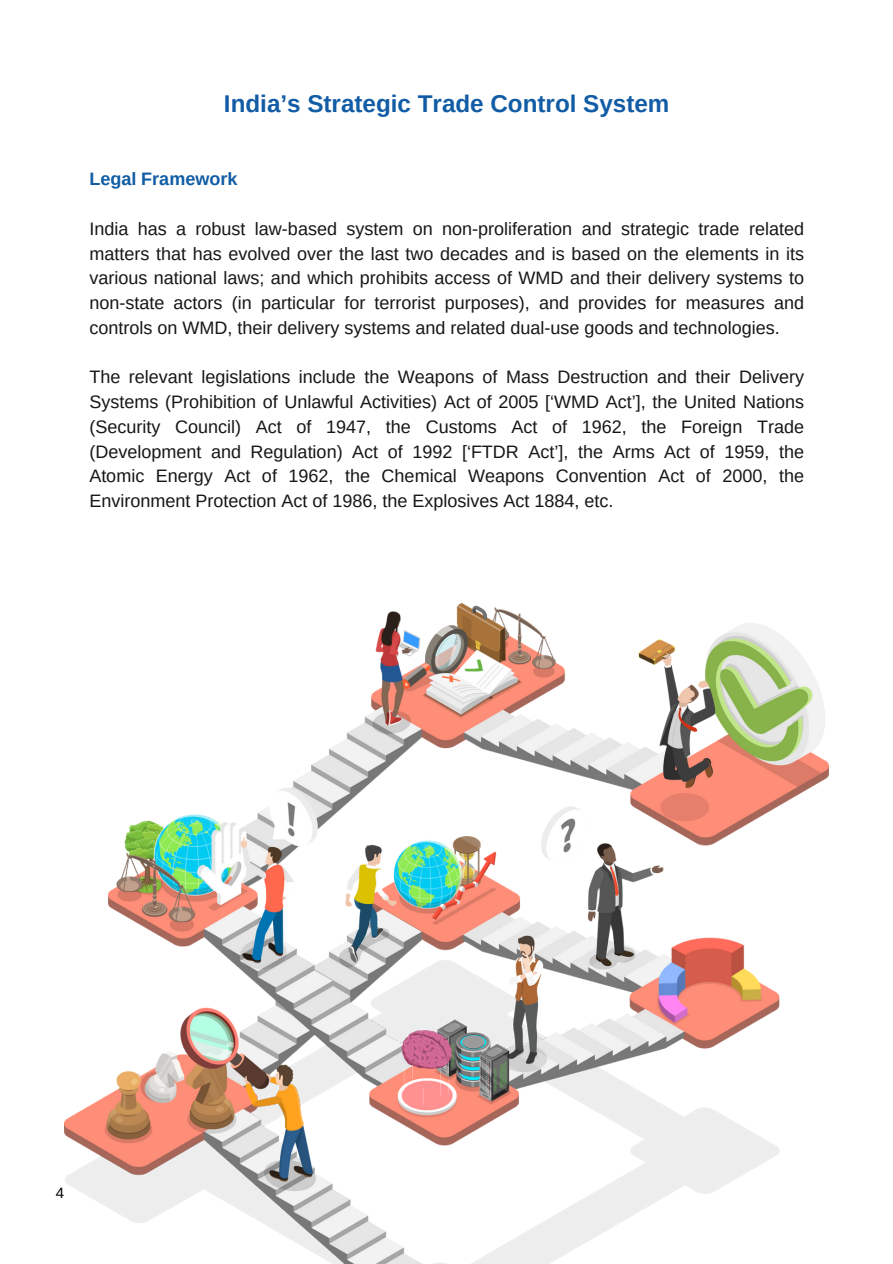
<style>
.page{position:relative;width:893px;height:1264px;background:#fff}
.page>*{position:absolute;margin:0;border:0;box-sizing:border-box;transform-origin:0 0}
.t1{font:700 24.15px "Arimo";color:#115ca5}
.t2{font:18px/24.8px "Arimo";color:#171616;text-align:justify}
.t3{font:700 18px "Arimo";color:#115ca5}
.t4{font:15px "Arimo";color:#000}
</style>
<div class="page">
<img style="left:64px;top:603px;width:764px;height:660px">
<p class="t1" style="left:224px;top:90px;width:447px">India’s Strategic Trade Control System</p>
<h2 class="t3" style="left:89px;top:169px;width:149px">Legal Framework</h2>
<p class="t2" style="left:89px;top:216px;width:716px">India has a robust law-based system on non-proliferation and strategic trade related matters that has evolved over the last two decades and is based on the elements in its various national laws; and which prohibits access of WMD and their delivery systems to non-state actors (in particular for terrorist purposes), and provides for measures and controls on WMD, their delivery systems and related dual-use goods and technologies.</p>
<p class="t2" style="left:89px;top:365px;width:716px">The relevant legislations include the Weapons of Mass Destruction and their Delivery Systems (Prohibition of Unlawful Activities) Act of 2005 [‘WMD Act’], the United Nations (Security Council) Act of 1947, the Customs Act of 1962, the Foreign Trade (Development and Regulation) Act of 1992 [‘FTDR Act’], the Arms Act of 1959, the Atomic Energy Act of 1962, the Chemical Weapons Convention Act of 2000, the Environment Protection Act of 1986, the Explosives Act 1884, etc.</p>
<p class="t4" style="left:56px;top:1184px;width:10px">4</p>
</div>
